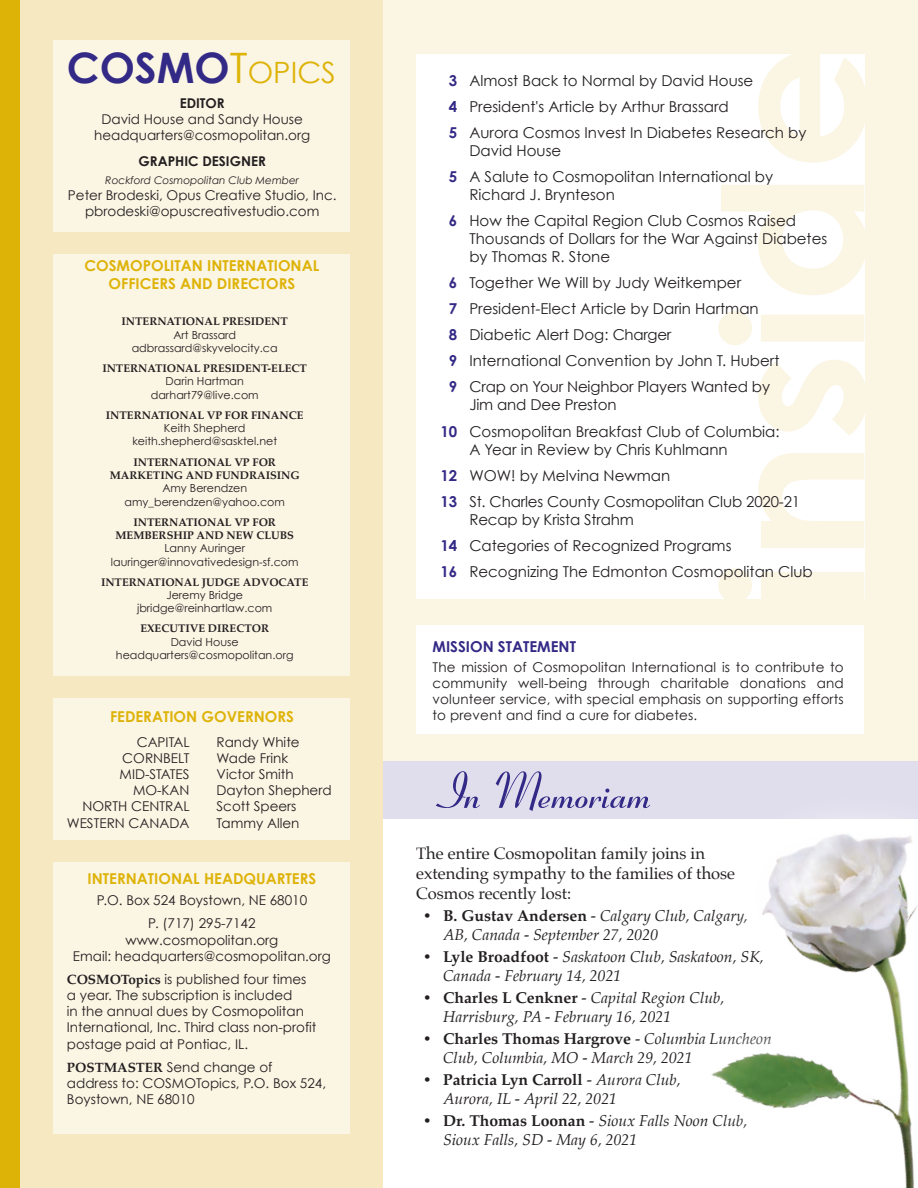
<style>
.page{position:relative;width:918px;height:1188px;background:#fff}
.page>*{position:absolute;margin:0;border:0;box-sizing:border-box;transform-origin:0 0}
.t1{font:700 50.7px "Ribbon 131 BT";color:#332986}
.t2{font:700 42px "Century Gothic";color:#332986}
.Club_Directory_-_Clu{font:16.5px/19.8px "Palatino";color:#231f20}
.t3{font:italic 15.75px/18.9px "Palatino";color:#231f20}
.t4{font:15px/18px "Century Gothic";color:#231f20}
.t5{font:700 15px "Century Gothic";color:#deb308}
.t6{font:700 15px "Century Gothic";color:#332986}
.t7{font:13.5px/16.2px "Century Gothic";color:#231f20}
.t8{font:700 13.5px "Century Gothic";color:#231f20}
.t9{font:11.1px/13.4px "Century Gothic";color:#231f20;text-align:center}
.t10{font:700 11.1px/13.4px "Palatino";color:#231f20;text-align:center}
.t11{font:italic 10.5px "Century Gothic";color:#231f20}
.s1{font-weight:400;color:#deb308}
.s2{font-weight:400;font-size:29.4px;color:#deb308}
.s3{font-family:"Palatino";font-weight:700}
.s4{font-family:"Century Gothic";font-weight:400}
.s5{font-weight:700;color:#332986}
.s6{font-family:"Century Gothic";font-style:normal;font-size:15px}
.s7{font-weight:700;font-style:normal}
</style>
<div class="page">
<div style="left:383px;top:0;width:535px;height:1188px;background:#fbf5e4"></div>
<div style="left:416px;top:54px;width:448px;height:545px;background:#fff"></div>
<svg style="left:718px;top:54px;width:147px;height:545px"></svg>
<div style="left:416px;top:625px;width:448px;height:109px;background:#fff"></div>
<div style="left:383px;top:819px;width:535px;height:369px;background:#fff"></div>
<div style="left:364px;top:761px;width:554px;height:58px;background:#e0dded"></div>
<div style="left:20px;top:0;width:363px;height:1188px;background:#f6e8c0"></div>
<div style="left:0;top:0;width:20px;height:1188px;background:#deb308"></div>
<div style="left:53px;top:40px;width:297px;height:192px;background:#fbf5e4"></div>
<div style="left:53px;top:254px;width:297px;height:421px;background:#fbf5e4"></div>
<div style="left:53px;top:863px;width:297px;height:271px;background:#fbf5e4"></div>
<div style="left:53px;top:698px;width:297px;height:142px;background:#fbf5e4"></div>
<img style="left:711px;top:834px;width:207px;height:354px">
<p class="t2" style="left:67px;top:42px;width:270px">COSMO<span class="s1">T</span><span class="s2">OPICS</span></p>
<p class="t8" style="left:180px;top:94px;width:47px">EDITOR</p>
<p class="t7" style="left:101px;top:111px;width:203px">David House and Sandy House</p>
<p class="t7" style="left:94px;top:127px;width:218px">headquarters@cosmopolitan.org</p>
<p class="t8" style="left:139px;top:152px;width:129px">GRAPHIC DESIGNER</p>
<p class="t11" style="left:105px;top:173px;width:195px">Rockford Cosmopolitan Club Member</p>
<p class="t7" style="left:68px;top:187px;width:270px">Peter Brodeski, Opus Creative Studio, Inc.</p>
<p class="t7" style="left:85px;top:203px;width:236px">pbrodeski@opuscreativestudio.com</p>
<p class="t5" style="left:85px;top:256px;width:236px">COSMOPOLITAN INTERNATIONAL</p>
<p class="t5" style="left:109px;top:274px;width:188px">OFFICERS AND DIRECTORS</p>
<p class="t9" style="left:122px;top:315px;width:168px"><span class="s3">INTERNATIONAL PRESIDENT<br></span>Art Brassard adbrassard@skyvelocity.ca</p>
<p class="t9" style="left:102px;top:361px;width:206px"><span class="s3">INTERNATIONAL PRESIDENT-ELECT<br></span>Darin Hartman<br>darhart79@live.com</p>
<p class="t9" style="left:106px;top:408px;width:199px"><span class="s3">INTERNATIONAL VP FOR FINANCE<br></span>Keith Shepherd keith.shepherd@sasktel.net</p>
<p class="t10" style="left:110px;top:455px;width:191px">INTERNATIONAL VP FOR<br>MARKETING AND FUNDRAISING<br><span class="s4">Amy Berendzen amy_berendzen@yahoo.com</span></p>
<p class="t9" style="left:111px;top:515px;width:189px"><span class="s3">INTERNATIONAL VP FOR<br>MEMBERSHIP AND NEW CLUBS<br></span>Lanny Auringer lauringer@innovativedesign-sf.com</p>
<p class="t9" style="left:101px;top:575px;width:209px"><span class="s3">INTERNATIONAL JUDGE ADVOCATE<br></span>Jeremy Bridge jbridge@reinhartlaw.com</p>
<p class="t9" style="left:116px;top:621px;width:179px"><span class="s3">EXECUTIVE DIRECTOR<br></span>David House headquarters@cosmopolitan.org</p>
<p class="t5" style="left:110px;top:707px;width:185px">FEDERATION GOVERNORS</p>
<p class="t7" style="left:137px;top:733px;width:54px">CAPITAL</p>
<p class="t7" style="left:217px;top:733px;width:85px">Randy White</p>
<p class="t7" style="left:122px;top:750px;width:69px">CORNBELT</p>
<p class="t7" style="left:217px;top:750px;width:73px">Wade Frink</p>
<p class="t7" style="left:120px;top:766px;width:71px">MID-STATES</p>
<p class="t7" style="left:217px;top:766px;width:79px">Victor Smith</p>
<p class="t7" style="left:133px;top:782px;width:58px">MO-KAN</p>
<p class="t7" style="left:217px;top:782px;width:117px">Dayton Shepherd</p>
<p class="t7" style="left:83px;top:798px;width:109px">NORTH CENTRAL</p>
<p class="t7" style="left:217px;top:798px;width:81px">Scott Speers</p>
<p class="t7" style="left:67px;top:814px;width:124px">WESTERN CANADA</p>
<p class="t7" style="left:217px;top:814px;width:84px">Tammy Allen</p>
<p class="t5" style="left:88px;top:870px;width:230px">INTERNATIONAL HEADQUARTERS</p>
<p class="t7" style="left:97px;top:892px;width:212px">P.O. Box 524 Boystown, NE 68010</p>
<p class="t7" style="left:73px;top:915px;width:260px;text-align:center">P. (717) 295-7142 www.cosmopolitan.org<br>Email: headquarters@cosmopolitan.org</p>
<p class="t7" style="left:67px;top:971px;width:251px"><span class="s3">COSMOTopics</span> is published four times a year. The subscription is included<br>in the annual dues by Cosmopolitan International, Inc. Third class non-profit postage paid at Pontiac, IL.</p>
<p class="t7" style="left:67px;top:1058px;width:261px"><span class="s3">POSTMASTER</span> Send change of address to: COSMOTopics, P.O. Box 524,<br>Boystown, NE 68010</p>
<p class="t4" style="left:449px;top:71px;width:306px"><span class="s5">3</span> Almost Back to Normal by David House</p>
<p class="t4" style="left:449px;top:97px;width:281px"><span class="s5">4</span> President's Article by Arthur Brassard</p>
<p class="t4" style="left:469px;top:123px;width:339px;text-indent:-20px"><span class="s5">5</span> Aurora Cosmos Invest In Diabetes Research by<br>David House</p>
<p class="t4" style="left:469px;top:167px;width:305px;text-indent:-20px"><span class="s5">5</span> A Salute to Cosmopolitan International by<br>Richard J. Brynteson</p>
<p class="t4" style="left:469px;top:211px;width:359px;text-indent:-20px"><span class="s5">6</span> How the Capital Region Club Cosmos Raised<br>Thousands of Dollars for the War Against Diabetes by Thomas R. Stone</p>
<p class="t4" style="left:449px;top:273px;width:294px"><span class="s5">6</span> Together We Will by Judy Weitkemper</p>
<p class="t4" style="left:449px;top:299px;width:311px"><span class="s5">7</span> President-Elect Article by Darin Hartman</p>
<p class="t4" style="left:449px;top:326px;width:224px"><span class="s5">8</span> Diabetic Alert Dog: Charger</p>
<p class="t4" style="left:449px;top:352px;width:332px"><span class="s5">9</span> International Convention by John T. Hubert</p>
<p class="t4" style="left:469px;top:378px;width:302px;text-indent:-20px"><span class="s5">9</span> Crap on Your Neighbor Players Wanted by<br>Jim and Dee Preston</p>
<p class="t4" style="left:469px;top:422px;width:312px;text-indent:-29px"><span class="s5">10</span> Cosmopolitan Breakfast Club of Columbia:<br>A Year in Review by Chris Kuhlmann</p>
<p class="t4" style="left:441px;top:466px;width:231px"><span class="s5">12</span> WOW! by Melvina Newman</p>
<p class="t4" style="left:469px;top:492px;width:332px;text-indent:-29px"><span class="s5">13</span> St. Charles County Cosmopolitan Club 2020-21<br>Recap by Krista Strahm</p>
<p class="t4" style="left:441px;top:536px;width:292px"><span class="s5">14</span> Categories of Recognized Programs</p>
<p class="t4" style="left:441px;top:562px;width:374px"><span class="s5">16</span> Recognizing The Edmonton Cosmopolitan Club</p>
<p class="t6" style="left:433px;top:637px;width:145px">MISSION STATEMENT</p>
<p class="t7" style="left:433px;top:659px;width:413px;text-align:justify">The mission of Cosmopolitan International is to contribute to community well-being through charitable donations and volunteer service, with special emphasis on supporting efforts to prevent and find a cure for diabetes.</p>
<p class="t1" style="left:444px;top:761px;width:214px">In Memoriam</p>
<p class="Club_Directory_-_Clu" style="left:416px;top:843px;width:321px">The entire Cosmopolitan family joins in extending sympathy to the families of those<br>Cosmos recently lost:</p>
<p class="t3" style="left:443px;top:906px;width:306px;text-indent:-20px"><span class="s6">•</span> <span class="s7">B. Gustav Andersen</span> - Calgary Club, Calgary,<br>AB, Canada - September 27, 2020</p>
<p class="t3" style="left:443px;top:947px;width:322px;text-indent:-20px"><span class="s6">•</span> <span class="s7">Lyle Broadfoot</span> - Saskatoon Club, Saskatoon, SK,<br>Canada - February 14, 2021</p>
<p class="t3" style="left:443px;top:988px;width:283px;text-indent:-20px"><span class="s6">•</span> <span class="s7">Charles L Cenkner</span> - Capital Region Club,<br>Harrisburg, PA - February 16, 2021</p>
<p class="t3" style="left:443px;top:1029px;width:330px;text-indent:-20px"><span class="s6">•</span> <span class="s7">Charles Thomas Hargrove</span> - Columbia Luncheon<br>Club, Columbia, MO - March 29, 2021</p>
<p class="t3" style="left:443px;top:1070px;width:239px;text-indent:-20px"><span class="s6">•</span> <span class="s7">Patricia Lyn Carroll</span> - Aurora Club,<br>Aurora, IL - April 22, 2021</p>
<p class="t3" style="left:443px;top:1111px;width:306px;text-indent:-20px"><span class="s6">•</span> <span class="s7">Dr. Thomas Loonan</span> - Sioux Falls Noon Club,<br>Sioux Falls, SD - May 6, 2021</p>
</div>
